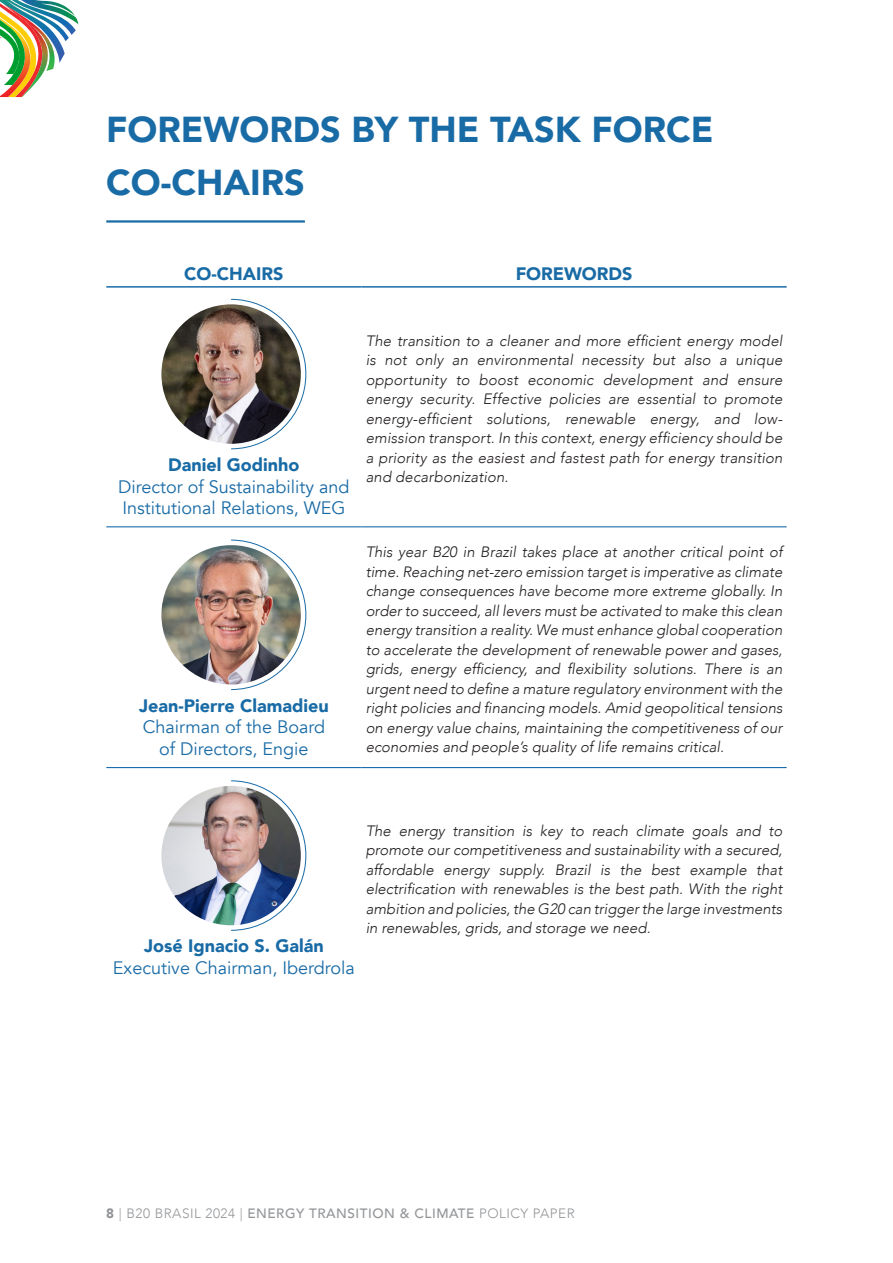
<style>
.page{position:relative;width:893px;height:1263px;background:#fff}
.page>*{position:absolute;margin:0;border:0;box-sizing:border-box;transform-origin:0 0}
.t1{font:900 36px/52.5px "Avenir";color:#196ba6}
.t2{font:18px/21.6px "Avenir";color:#196ba6}
.t3{font:900 18px "Avenir";color:#196ba6}
.t4{font:italic 300 15px/19.5px "Avenir";color:#231f20;text-align:justify}
.t5{font:300 13.5px "Avenir";letter-spacing:.04em;color:#939598}
.s1{font-weight:900}
.s2{font-weight:500}
</style>
<div class="page">
<hr style="left:106px;top:220px;width:199px;height:3px;background:#196ba6">
<hr style="left:106px;top:286px;width:255px;height:2px;background:#196ba6">
<hr style="left:361px;top:286px;width:426px;height:2px;background:#196ba6">
<hr style="left:106px;top:527px;width:255px;height:1px;background:#015ca3">
<hr style="left:361px;top:527px;width:426px;height:1px;background:#015ca3">
<hr style="left:106px;top:767px;width:255px;height:1px;background:#015ca3">
<hr style="left:361px;top:767px;width:426px;height:1px;background:#015ca3">
<img style="left:161px;top:304px;width:140px;height:140px;border-radius:70px">
<img style="left:230px;top:298px;width:77px;height:152px">
<img style="left:161px;top:545px;width:140px;height:139px;border-radius:70px">
<img style="left:230px;top:539px;width:77px;height:151px">
<img style="left:161px;top:786px;width:140px;height:139px;border-radius:70px">
<img style="left:230px;top:780px;width:77px;height:151px">
<img style="left:69px;top:24px;width:7px;height:11px">
<img style="left:56px;top:24px;width:13px;height:39px">
<img style="left:54px;top:24px;width:2px;height:41px">
<img style="left:0;top:0;width:54px;height:97px">
<img style="left:4px;top:0;width:74px;height:24px">
<h1 class="t1" style="left:106px;top:103px;width:609px">FOREWORDS BY THE TASK FORCE<br>CO-CHAIRS</h1>
<p class="t3" style="left:184px;top:258px;width:101px">CO-CHAIRS</p>
<p class="t3" style="left:516px;top:258px;width:118px">FOREWORDS</p>
<p class="t3" style="left:168px;top:449px;width:133px">Daniel Godinho</p>
<p class="t2" style="left:118px;top:476px;width:233px">Director of Sustainability and<br>Institutional Relations, WEG</p>
<p class="t3" style="left:139px;top:690px;width:191px">Jean-Pierre Clamadieu</p>
<p class="t2" style="left:143px;top:716px;width:184px;text-align:center">Chairman of the Board of Directors, Engie</p>
<p class="t4" style="left:366px;top:331px;width:418px">The transition to a cleaner and more efficient energy model is not only an environmental necessity but also a unique opportunity to boost economic development and ensure energy security. Effective policies are essential to promote energy-efficient solutions, renewable energy, and low&shy;emission transport. In this context, energy efficiency should be a priority as the easiest and fastest path for energy transition and decarbonization.</p>
<p class="t4" style="left:366px;top:542px;width:418px">This year B20 in Brazil takes place at another critical point of time. Reaching net-zero emission target is imperative as climate change consequences have become more extreme globally. In order to succeed, all levers must be activated to make this clean energy transition a reality. We must enhance global cooperation to accelerate the development of renewable power and gases, grids, energy efficiency, and flexibility solutions. There is an urgent need to define a mature regulatory environment with the right policies and financing models. Amid geopolitical tensions on energy value chains, maintaining the competitiveness of our economies and people’s quality of life remains critical.</p>
<p class="t3" style="left:144px;top:931px;width:181px">José Ignacio S. Galán</p>
<p class="t2" style="left:113px;top:957px;width:243px">Executive Chairman, Iberdrola</p>
<p class="t4" style="left:366px;top:821px;width:418px">The energy transition is key to reach climate goals and to promote our competitiveness and sustainability with a secured, affordable energy supply. Brazil is the best example that electrification with renewables is the best path. With the right ambition and policies, the G20 can trigger the large investments in renewables, grids, and storage we need.</p>
<p class="t5" style="left:106px;top:1205px;width:470px"><span class="s1">8</span> | B20 BRASIL 2024 | <span class="s2">ENERGY TRANSITION &amp; CLIMATE</span> POLICY PAPER</p>
</div>
